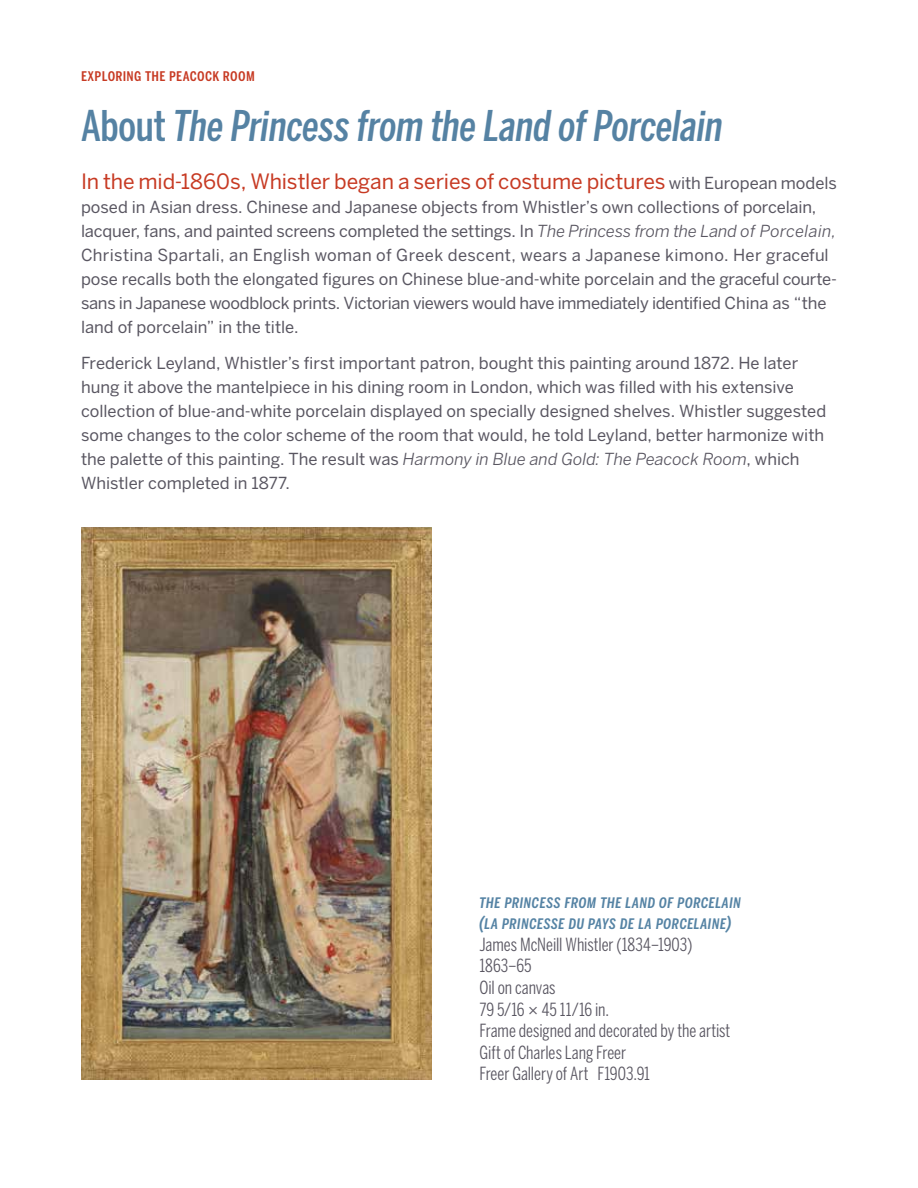
<style>
.page{position:relative;width:918px;height:1188px;background:#fff}
.page>*{position:absolute;margin:0;border:0;box-sizing:border-box;transform-origin:0 0}
.t1{font:italic 500 42px "Benton Sans Compressed";letter-spacing:-.005em;color:#5582a3}
.t2{font:21px "Benton Sans";letter-spacing:-.005em;color:#c73a23}
.t3{font:18px/21.6px "Benton Sans Compressed";letter-spacing:-.005em;color:#595661}
.t4{font:italic 500 18px/21.6px "Benton Sans Compressed";letter-spacing:.01em;color:#5583a4}
.t5{font:16.5px/24px "Benton Sans";letter-spacing:-.005em;color:#595661}
.t6{font:500 16.5px "Benton Sans Compressed";letter-spacing:.02em;color:#c73a23}
.s1{font-style:normal}
.s2{font-size:16.5px;color:#595661}
.s3{font-style:italic}
.s4{font-family:"Benton Sans"}
</style>
<div class="page">
<img style="left:81px;top:527px;width:351px;height:553px">
<p class="t6" style="left:81px;top:64px;width:175px">EXPLORING THE PEACOCK ROOM</p>
<h1 class="t1" style="left:81px;top:100px;width:644px"><span class="s1">ABOUT</span> THE PRINCESS FROM THE LAND OF PORCELAIN</h1>
<p class="t2" style="left:81px;top:169px;width:757px">In the mid-1860s, Whistler began a series of costume pictures <span class="s2">with European models</span></p>
<p class="t5" style="left:81px;top:195px;width:757px">posed in Asian dress. Chinese and Japanese objects from Whistler’s own collections of porcelain, lacquer, fans, and painted screens completed the settings. In <span class="s3">The Princess from the Land of Porcelain, </span>Christina Spartali, an English woman of Greek descent, wears a Japanese kimono. Her graceful pose recalls both the elongated figures on Chinese blue-and-white porcelain and the graceful courte&shy;sans in Japanese woodblock prints. Victorian viewers would have immediately identified China as “the land of porcelain” in the title.</p>
<p class="t5" style="left:81px;top:351px;width:747px">Frederick Leyland, Whistler’s first important patron, bought this painting around 1872. He later hung it above the mantelpiece in his dining room in London, which was filled with his extensive collection of blue-and-white porcelain displayed on specially designed shelves. Whistler suggested some changes to the color scheme of the room that would, he told Leyland, better harmonize with the palette of this painting. The result was <span class="s3">Harmony in Blue and Gold: The Peacock Room</span>, which Whistler completed in 1877.</p>
<p class="t4" style="left:480px;top:890px;width:263px">THE PRINCESS FROM THE LAND OF PORCELAIN (LA PRINCESSE DU PAYS DE LA PORCELAINE)</p>
<p class="t3" style="left:479px;top:933px;width:252px">James McNeill Whistler (1834–1903)<br>1863–65<br>Oil on canvas<br>79 5/16 <span class="s4">×</span> 45 11/16 in.<br>Frame designed and decorated by the artist<br>Gift of Charles Lang Freer<br>Freer Gallery of Art F1903.91</p>
</div>
